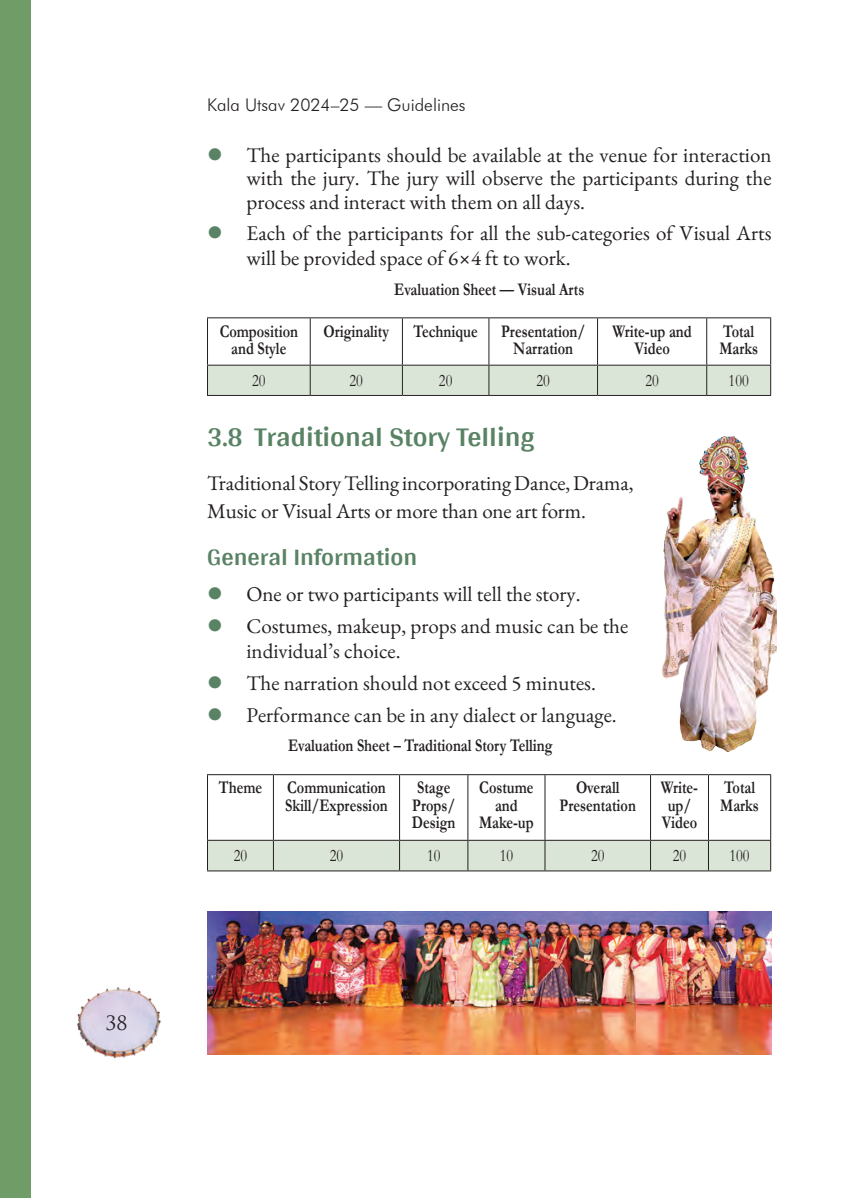
<style>
.page{position:relative;width:851px;height:1198px;background:#fff}
.page>*{position:absolute;margin:0;border:0;box-sizing:border-box;transform-origin:0 0}
.t1{font:700 28px "Arya";color:#598364}
.t2{font:700 24.5px "Arya";color:#598364}
.t3{font:21px/23.6px "EB Garamond";color:#231f20}
.t4{font:19.25px "Trajan Pro";color:#231f20}
.t5{font:700 17.85px/17.5px "Garamond";color:#231f20;text-align:center;scale:.8 1}
.t6{font:17.85px "Garamond";color:#231f20;scale:.8 1}
.t7{font:300 17.5px "Futura BT";color:#231f20}
</style>
<div class="page">
<div style="left:0;top:0;width:31px;height:1198px;background:#709d67"></div>
<img style="left:77px;top:987px;width:84px;height:72px">
<div style="left:207px;top:366px;width:563px;height:29px;background:#dbe5d7"></div>
<hr style="left:207px;top:395px;width:103px;height:1px;background:#262324">
<hr style="left:310px;top:395px;width:92px;height:1px;background:#262324">
<hr style="left:402px;top:395px;width:86px;height:1px;background:#262324">
<hr style="left:488px;top:395px;width:109px;height:1px;background:#262324">
<hr style="left:597px;top:395px;width:109px;height:1px;background:#262324">
<hr style="left:706px;top:395px;width:64px;height:1px;background:#262324">
<hr style="left:207px;top:317px;width:103px;height:1px;background:#231f20">
<hr style="left:207px;top:318px;width:1px;height:47px;background:#231f20">
<hr style="left:310px;top:317px;width:92px;height:1px;background:#231f20">
<hr style="left:309px;top:318px;width:1px;height:47px;background:#231f20">
<hr style="left:402px;top:317px;width:86px;height:1px;background:#231f20">
<hr style="left:402px;top:318px;width:1px;height:47px;background:#231f20">
<hr style="left:488px;top:317px;width:109px;height:1px;background:#231f20">
<hr style="left:488px;top:318px;width:1px;height:47px;background:#231f20">
<hr style="left:597px;top:317px;width:109px;height:1px;background:#231f20">
<hr style="left:596px;top:318px;width:1px;height:47px;background:#231f20">
<hr style="left:706px;top:317px;width:64px;height:1px;background:#231f20">
<hr style="left:705px;top:318px;width:1px;height:47px;background:#231f20">
<hr style="left:769px;top:318px;width:1px;height:47px;background:#231f20">
<hr style="left:207px;top:365px;width:103px;height:1px;background:#262324">
<hr style="left:310px;top:365px;width:92px;height:1px;background:#262324">
<hr style="left:402px;top:365px;width:86px;height:1px;background:#262324">
<hr style="left:488px;top:365px;width:109px;height:1px;background:#262324">
<hr style="left:597px;top:365px;width:109px;height:1px;background:#262324">
<hr style="left:706px;top:365px;width:64px;height:1px;background:#262324">
<hr style="left:207px;top:774px;width:66px;height:1px;background:#231f20">
<hr style="left:207px;top:775px;width:1px;height:65px;background:#231f20">
<hr style="left:273px;top:774px;width:126px;height:1px;background:#231f20">
<hr style="left:273px;top:775px;width:1px;height:65px;background:#231f20">
<hr style="left:399px;top:774px;width:68px;height:1px;background:#231f20">
<hr style="left:399px;top:775px;width:1px;height:65px;background:#231f20">
<hr style="left:467px;top:774px;width:77px;height:1px;background:#231f20">
<hr style="left:467px;top:775px;width:1px;height:65px;background:#231f20">
<hr style="left:544px;top:774px;width:106px;height:1px;background:#231f20">
<hr style="left:544px;top:775px;width:1px;height:65px;background:#231f20">
<hr style="left:650px;top:774px;width:58px;height:1px;background:#231f20">
<hr style="left:649px;top:775px;width:1px;height:65px;background:#231f20">
<hr style="left:708px;top:774px;width:62px;height:1px;background:#231f20">
<hr style="left:707px;top:775px;width:1px;height:65px;background:#231f20">
<hr style="left:769px;top:775px;width:1px;height:65px;background:#231f20">
<div style="left:207px;top:840px;width:563px;height:30px;background:#dbe5d7"></div>
<hr style="left:207px;top:870px;width:66px;height:1px;background:#231f20">
<hr style="left:273px;top:870px;width:126px;height:1px;background:#231f20">
<hr style="left:399px;top:870px;width:68px;height:1px;background:#231f20">
<hr style="left:467px;top:870px;width:77px;height:1px;background:#231f20">
<hr style="left:544px;top:870px;width:106px;height:1px;background:#231f20">
<hr style="left:650px;top:870px;width:58px;height:1px;background:#231f20">
<hr style="left:708px;top:870px;width:62px;height:1px;background:#231f20">
<img style="left:207px;top:911px;width:564px;height:143px">
<img style="left:661px;top:436px;width:114px;height:316px">
<p class="t4" style="left:105px;top:1011px;width:23px">38</p>
<p class="t7" style="left:207px;top:95px;width:260px">Kala Utsav 2024–25 — Guidelines</p>
<p class="t3" style="left:246px;top:143px;width:526px;text-align:justify">The participants should be available at the venue for interaction with the jury. The jury will observe the participants during the process and interact with them on all days.</p>
<p class="t3" style="left:246px;top:221px;width:526px;line-height:25.2px">Each of the participants for all the sub-categories of Visual Arts will be provided space of 6×4 ft to work.</p>
<p class="t5" style="left:394px;top:280px;width:239px">Evaluation Sheet — Visual Arts</p>
<p class="t5" style="left:219px;top:322px;width:99px">Composition and Style</p>
<p class="t5" style="left:323px;top:322px;width:83px">Originality</p>
<p class="t5" style="left:413px;top:322px;width:82px">Technique</p>
<p class="t5" style="left:501px;top:322px;width:107px">Presentation/<br>Narration</p>
<p class="t5" style="left:612px;top:322px;width:100px">Write-up and<br>Video</p>
<p class="t5" style="left:719px;top:322px;width:50px;text-align:left">Total<br>Marks</p>
<p class="t6" style="left:252px;top:369px;width:18px">20</p>
<p class="t6" style="left:349px;top:369px;width:18px">20</p>
<p class="t6" style="left:438px;top:369px;width:18px">20</p>
<p class="t6" style="left:536px;top:369px;width:18px">20</p>
<p class="t6" style="left:645px;top:369px;width:18px">20</p>
<p class="t6" style="left:728px;top:369px;width:27px">100</p>
<h1 class="t1" style="left:207px;top:420px;width:329px">3.8 Traditional Story Telling</h1>
<p class="t3" style="left:207px;top:469px;width:427px;line-height:28px">Traditional Story Telling incorporating Dance, Drama,<br>Music or Visual Arts or more than one art form.</p>
<p class="t2" style="left:207px;top:542px;width:211px">General Information</p>
<p class="t3" style="left:246px;top:578px;width:383px;line-height:32px">One or two participants will tell the story.<br>Costumes, makeup, props and music can be the</p>
<p class="t3" style="left:246px;top:634px;width:371px;line-height:32.4px">individual’s choice.<br>The narration should not exceed 5 minutes.<br>Performance can be in any dialect or language.</p>
<p class="t5" style="left:288px;top:737px;width:332px">Evaluation Sheet – Traditional Story Telling</p>
<p class="t5" style="left:219px;top:779px;width:56px">Theme</p>
<p class="t5" style="left:285px;top:779px;width:129px;text-align:left">Communication<br>Skill/Expression</p>
<p class="t5" style="left:412px;top:779px;width:56px;text-align:left">Stage<br>Props/<br>Design</p>
<p class="t5" style="left:479px;top:779px;width:70px">Costume and<br>Make-up</p>
<p class="t5" style="left:559px;top:779px;width:97px">Overall<br>Presentation</p>
<p class="t5" style="left:660px;top:779px;width:48px">Write&shy;up/<br>Video</p>
<p class="t5" style="left:719px;top:779px;width:50px;text-align:left">Total<br>Marks</p>
<p class="t6" style="left:233px;top:844px;width:18px">20</p>
<p class="t6" style="left:329px;top:844px;width:18px">20</p>
<p class="t6" style="left:427px;top:844px;width:18px">10</p>
<p class="t6" style="left:499px;top:844px;width:18px">10</p>
<p class="t6" style="left:590px;top:844px;width:18px">20</p>
<p class="t6" style="left:672px;top:844px;width:18px">20</p>
<p class="t6" style="left:729px;top:844px;width:27px">100</p>
</div>
